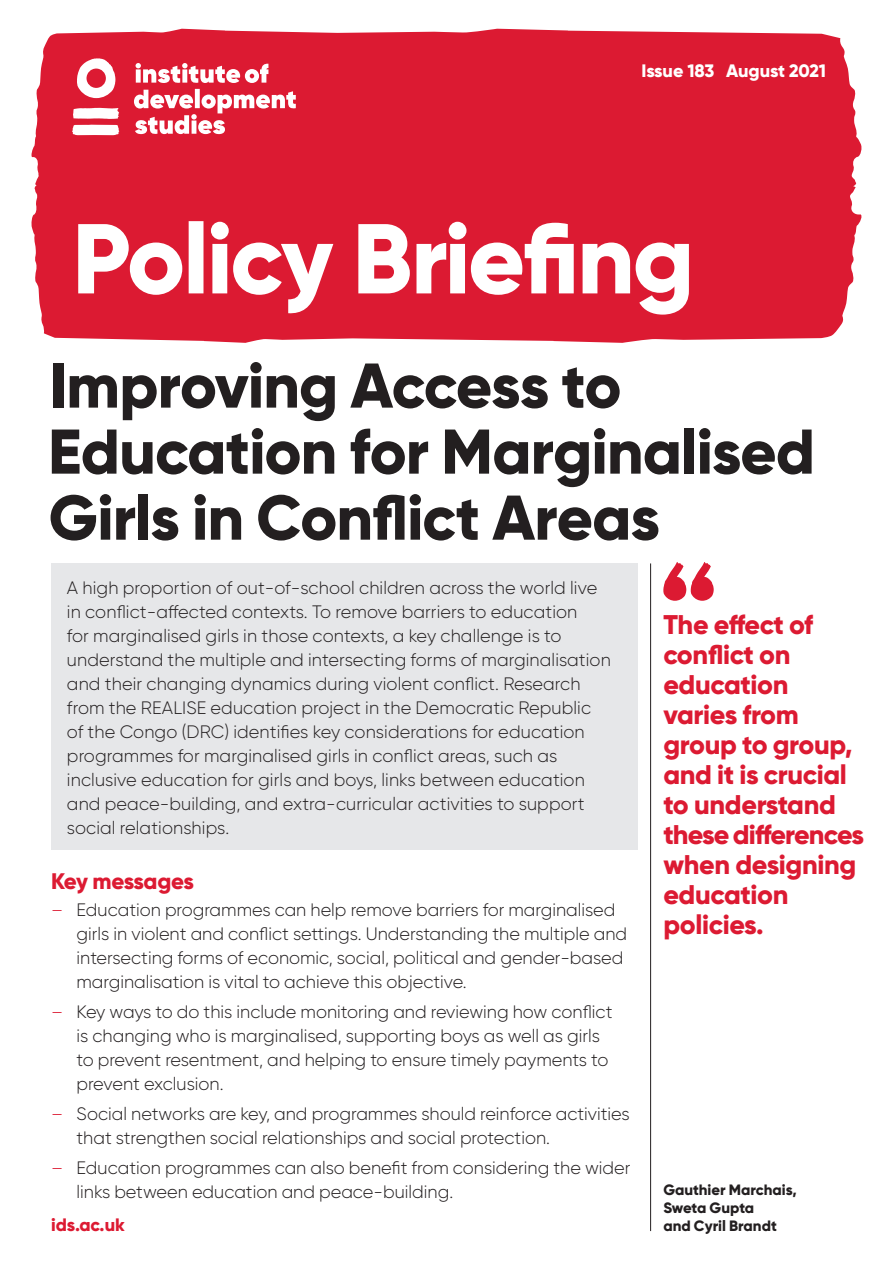
<style>
.page{position:relative;width:893px;height:1263px;background:#fff}
.page>*{position:absolute;margin:0;border:0;box-sizing:border-box;transform-origin:0 0}
.t1{font:800 63px/66px "Gilroy";letter-spacing:-.015em;color:#231f20}
.t2{font:800 27px/30px "Gilroy";letter-spacing:-.01em;color:#dc1a32}
.t3{font:800 22.5px "Gilroy";letter-spacing:-.03em;color:#dc1a32}
.t4{font:300 18px/24px "Gilroy";color:#231f20}
.t5{font:800 18px "Gilroy";letter-spacing:-.005em;color:#fff}
.t6{font:800 18px "Gilroy";color:#dc1a32}
.t7{font:800 15px/18px "Gilroy";color:#231f20}
.s1{color:#dc1a32}
</style>
<div class="page">
<div style="left:31px;top:29px;width:831px;height:314px;background:#dc1a32"></div>
<svg style="left:72px;top:58px;width:224px;height:77px"></svg>
<svg style="left:78px;top:221px;width:611px;height:94px;fill:#dc1a32"></svg>
<hr style="left:650px;top:563px;width:1px;height:668px;background:#231f20">
<div style="left:51px;top:563px;width:587px;height:287px;background:#e6e7e9"></div>
<svg style="left:663px;top:562px;width:51px;height:39px"></svg>
<p class="t5" style="left:641px;top:59px;width:186px">Issue 183 August 2021</p>
<h1 class="t1" style="left:48px;top:352px;width:768px">Improving Access to<br>Education for Marginalised<br>Girls in Conflict Areas</h1>
<p class="t4" style="left:67px;top:575px;width:545px">A high proportion of out-of-school children across the world live in conflict-affected contexts. To remove barriers to education<br>for marginalised girls in those contexts, a key challenge is to understand the multiple and intersecting forms of marginalisation and their changing dynamics during violent conflict. Research from the REALISE education project in the Democratic Republic of the Congo (DRC) identifies key considerations for education programmes for marginalised girls in conflict areas, such as inclusive education for girls and boys, links between education and peace-building, and extra-curricular activities to support social relationships.</p>
<p class="t3" style="left:51px;top:867px;width:145px">Key messages</p>
<p class="t4" style="left:77px;top:897px;width:552px;text-indent:-26px"><span class="s1">–</span> Education programmes can help remove barriers for marginalised girls in violent and conflict settings. Understanding the multiple and intersecting forms of economic, social, political and gender-based marginalisation is vital to achieve this objective.</p>
<p class="t4" style="left:77px;top:999px;width:537px;text-indent:-26px"><span class="s1">–</span> Key ways to do this include monitoring and reviewing how conflict is changing who is marginalised, supporting boys as well as girls to prevent resentment, and helping to ensure timely payments to prevent exclusion.</p>
<p class="t4" style="left:77px;top:1101px;width:555px;text-indent:-26px"><span class="s1">–</span> Social networks are key, and programmes should reinforce activities that strengthen social relationships and social protection.</p>
<p class="t4" style="left:77px;top:1155px;width:555px;text-indent:-26px"><span class="s1">–</span> Education programmes can also benefit from considering the wider links between education and peace-building.</p>
<p class="t6" style="left:51px;top:1213px;width:75px">ids.ac.uk</p>
<h2 class="t2" style="left:663px;top:609px;width:202px">The effect of conflict on education varies from group to group, and it is crucial to understand these differences when designing education policies.</h2>
<p class="t7" style="left:663px;top:1181px;width:135px">Gauthier Marchais,<br>Sweta Gupta<br>and Cyril Brandt</p>
</div>
